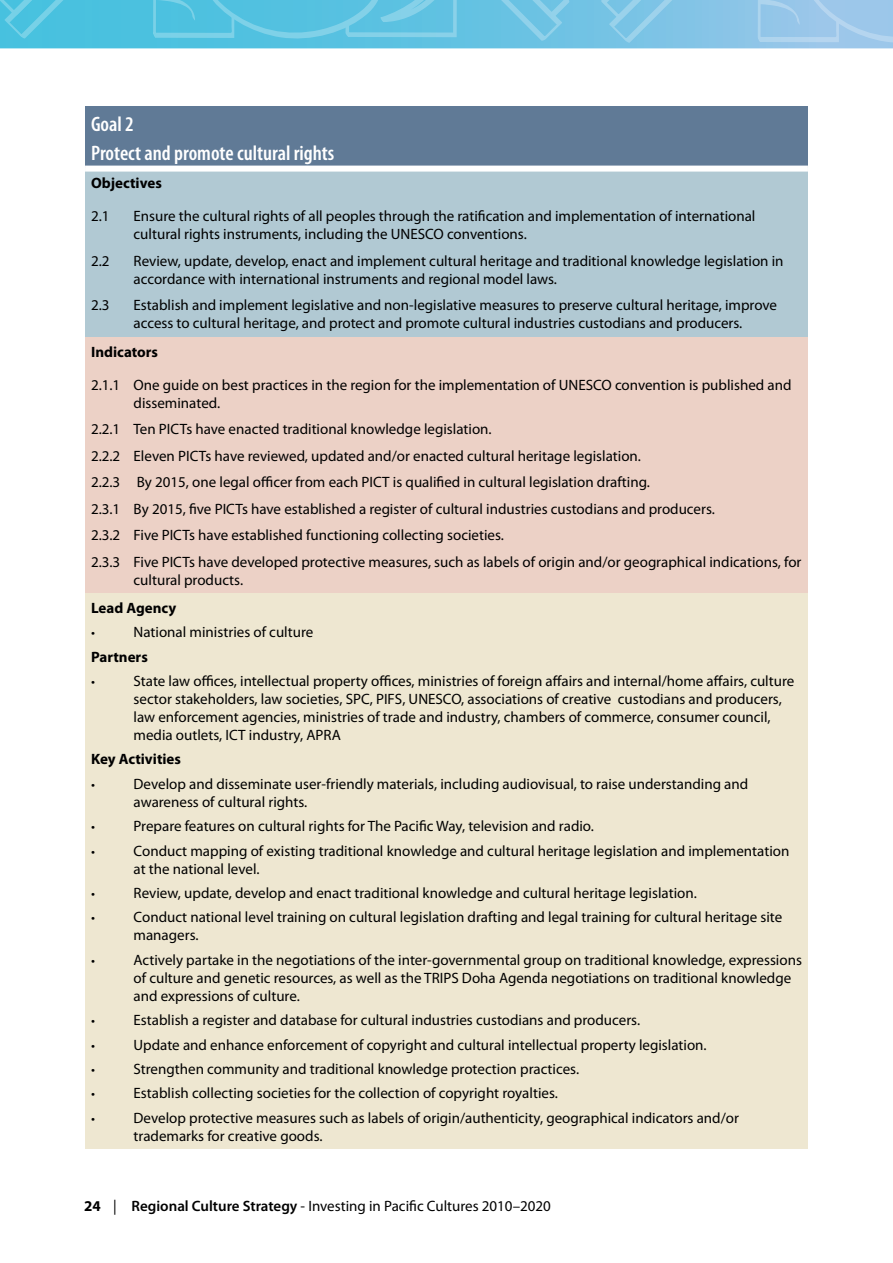
<style>
.page{position:relative;width:893px;height:1263px;background:#fff}
.page>*{position:absolute;margin:0;border:0;box-sizing:border-box;transform-origin:0 0}
.t1{font:600 condensed 21px/29.5px "Myriad Pro";color:#fff}
.t2{font:15px/18px "Myriad Pro";color:#000}
.t3{font:700 15px "Myriad Pro";color:#000}
.t4{font:500 15px "Win Soft Pro";color:#000}
.s1{font-weight:700}
.s2{font-weight:600}
</style>
<div class="page">
<svg style="left:0;top:0;width:893px;height:49px;background:#6ec5e4"></svg>
<svg style="left:0;top:0;width:115px;height:39px;background:#4ec3df"></svg>
<svg style="left:152px;top:0;width:418px;height:42px;background:#62c4e2"></svg>
<svg style="left:757px;top:0;width:136px;height:46px;background:#9ec9ea"></svg>
<svg style="left:601px;top:0;width:118px;height:43px;background:#82c5e6"></svg>
<div style="left:85px;top:106px;width:723px;height:63px;background:#607a96"></div>
<div style="left:85px;top:169px;width:723px;height:168px;background:#b1c9d3"></div>
<div style="left:85px;top:337px;width:723px;height:256px;background:#ecd1c6"></div>
<div style="left:85px;top:593px;width:723px;height:556px;background:#eee7d1"></div>
<div style="left:85px;top:166px;width:723px;height:6px;background:#fff"></div>
<h1 class="t1" style="left:91px;top:108px;width:245px">Goal 2<br>Protect and promote cultural rights</h1>
<p class="t3" style="left:91px;top:173px;width:72px">Objectives</p>
<p class="t2" style="left:91px;top:207px;width:20px">2.1</p>
<p class="t2" style="left:134px;top:207px;width:623px">Ensure the cultural rights of all peoples through the ratification and implementation of international cultural rights instruments, including the UNESCO conventions.</p>
<p class="t2" style="left:91px;top:252px;width:20px">2.2</p>
<p class="t2" style="left:134px;top:252px;width:651px">Review, update, develop, enact and implement cultural heritage and traditional knowledge legislation in accordance with international instruments and regional model laws.</p>
<p class="t2" style="left:91px;top:296px;width:20px">2.3</p>
<p class="t2" style="left:134px;top:296px;width:645px">Establish and implement legislative and non-legislative measures to preserve cultural heritage, improve access to cultural heritage, and protect and promote cultural industries custodians and producers.</p>
<p class="t3" style="left:91px;top:342px;width:69px">Indicators</p>
<p class="t2" style="left:134px;top:375px;width:659px;text-indent:-43px">2.1.1 One guide on best practices in the region for the implementation of UNESCO convention is published and disseminated.</p>
<p class="t2" style="left:91px;top:416px;width:712px;line-height:26.5px">2.2.1 Ten PICTs have enacted traditional knowledge legislation.<br>2.2.2 Eleven PICTs have reviewed, updated and/or enacted cultural heritage legislation.<br>2.2.3 By 2015, one legal officer from each PICT is qualified in cultural legislation drafting.<br>2.3.1 By 2015, five PICTs have established a register of cultural industries custodians and producers.<br>2.3.2 Five PICTs have established functioning collecting societies.<br>2.3.3 Five PICTs have developed protective measures, such as labels of origin and/or geographical indications, for</p>
<p class="t2" style="left:134px;top:570px;width:111px">cultural products.</p>
<p class="t3" style="left:91px;top:598px;width:87px">Lead Agency</p>
<p class="t4" style="left:91px;top:623px;width:5px">•</p>
<p class="t2" style="left:134px;top:623px;width:181px">National ministries of culture</p>
<p class="t3" style="left:91px;top:647px;width:58px">Partners</p>
<p class="t4" style="left:91px;top:672px;width:5px">•</p>
<p class="t2" style="left:134px;top:672px;width:662px">State law offices, intellectual property offices, ministries of foreign affairs and internal/home affairs, culture sector stakeholders, law societies, SPC, PIFS, UNESCO, associations of creative custodians and producers, law enforcement agencies, ministries of trade and industry, chambers of commerce, consumer council, media outlets, ICT industry, APRA</p>
<p class="t3" style="left:91px;top:750px;width:92px">Key Activities</p>
<p class="t4" style="left:91px;top:774px;width:5px">•</p>
<p class="t2" style="left:134px;top:774px;width:616px">Develop and disseminate user-friendly materials, including audiovisual, to raise understanding and awareness of cultural rights.</p>
<p class="t4" style="left:91px;top:817px;width:5px">•</p>
<p class="t2" style="left:134px;top:817px;width:462px">Prepare features on cultural rights for The Pacific Way, television and radio.</p>
<p class="t4" style="left:91px;top:841px;width:5px">•</p>
<p class="t2" style="left:134px;top:841px;width:657px">Conduct mapping of existing traditional knowledge and cultural heritage legislation and implementation at the national level.</p>
<p class="t4" style="left:91px;top:883px;width:5px">•</p>
<p class="t2" style="left:134px;top:884px;width:565px">Review, update, develop and enact traditional knowledge and cultural heritage legislation.</p>
<p class="t4" style="left:91px;top:908px;width:5px">•</p>
<p class="t2" style="left:134px;top:908px;width:650px">Conduct national level training on cultural legislation drafting and legal training for cultural heritage site managers.</p>
<p class="t4" style="left:91px;top:950px;width:5px">•</p>
<p class="t2" style="left:134px;top:950px;width:670px">Actively partake in the negotiations of the inter-governmental group on traditional knowledge, expressions of culture and genetic resources, as well as the TRIPS Doha Agenda negotiations on traditional knowledge and expressions of culture.</p>
<p class="t4" style="left:91px;top:1011px;width:5px">•</p>
<p class="t2" style="left:134px;top:1011px;width:508px">Establish a register and database for cultural industries custodians and producers.</p>
<p class="t4" style="left:91px;top:1035px;width:5px">•</p>
<p class="t2" style="left:134px;top:1035px;width:575px">Update and enhance enforcement of copyright and cultural intellectual property legislation.</p>
<p class="t4" style="left:91px;top:1059px;width:5px">•</p>
<p class="t2" style="left:134px;top:1059px;width:447px">Strengthen community and traditional knowledge protection practices.</p>
<p class="t4" style="left:91px;top:1084px;width:5px">•</p>
<p class="t2" style="left:134px;top:1084px;width:426px">Establish collecting societies for the collection of copyright royalties.</p>
<p class="t4" style="left:91px;top:1108px;width:5px">•</p>
<p class="t2" style="left:134px;top:1108px;width:607px">Develop protective measures such as labels of origin/authenticity, geographical indicators and/or trademarks for creative goods.</p>
<p class="t2" style="left:84px;top:1197px;width:468px"><span class="s1">24</span> | <span class="s2">Regional Culture Strategy</span> - Investing in Pacific Cultures 2010–2020</p>
</div>
